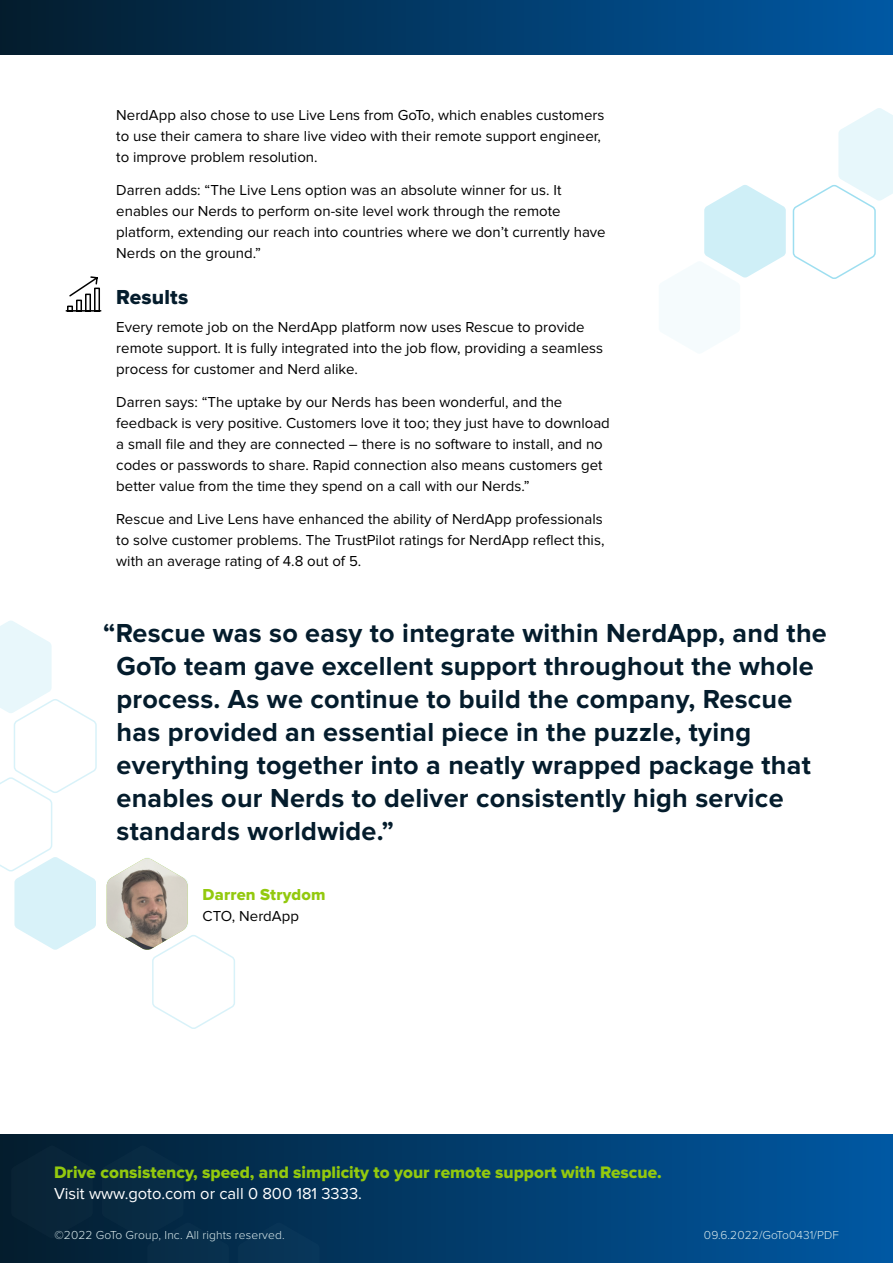
<style>
.page{position:relative;width:893px;height:1263px;background:#fff}
.page>*{position:absolute;margin:0;border:0;box-sizing:border-box;transform-origin:0 0}
.H1{font:700 27px/33px "Proxima Nova";letter-spacing:.01em;color:#041c2c}
.H1-2{font:21px "Proxima Nova Extrabld";letter-spacing:.01em;color:#041c2c}
.Body{font:17.25px "Proxima Nova Extrabld";color:#93c90e}
.Body-2{font:16.5px "Proxima Nova";color:#fff}
.H2{font:16.5px "Proxima Nova Extrabld";letter-spacing:.01em;color:#93c90e}
.Body-3{font:15px/21px "Proxima Nova";color:#000}
._01_Document_Type{font:300 12px "Proxima Nova";letter-spacing:.01em;color:#daeaec}
</style>
<div class="page">
<div style="left:0;top:0;width:893px;height:54px;background:linear-gradient(to right,#041c2d,#0058a3)"></div>
<svg style="left:0;top:621px;width:97px;height:329px"></svg>
<svg style="left:152px;top:935px;width:83px;height:94px"></svg>
<img style="left:107px;top:858px;width:81px;height:92px">
<svg style="left:704px;top:185px;width:82px;height:93px"></svg>
<svg style="left:792px;top:108px;width:101px;height:171px"></svg>
<svg style="left:65px;top:276px;width:37px;height:36px"></svg>
<div style="left:0;top:1134px;width:893px;height:129px;background:linear-gradient(to right,#041d2d,#0058a4)"></div>
<svg style="left:102px;top:1145px;width:127px;height:118px"></svg>
<div style="left:238px;top:1222px;width:82px;height:41px;background:#083356"></div>
<div style="left:11px;top:1145px;width:82px;height:93px;background:#092438"></div>
<p class="Body-3" style="left:116px;top:105px;width:490px">NerdApp also chose to use Live Lens from GoTo, which enables customers to use their camera to share live video with their remote support engineer, to improve problem resolution.</p>
<p class="Body-3" style="left:116px;top:180px;width:491px">Darren adds: “The Live Lens option was an absolute winner for us. It enables our Nerds to perform on-site level work through the remote platform, extending our reach into countries where we don’t currently have Nerds on the ground.”</p>
<p class="H1-2" style="left:116px;top:285px;width:73px">Results</p>
<p class="Body-3" style="left:116px;top:317px;width:488px">Every remote job on the NerdApp platform now uses Rescue to provide remote support. It is fully integrated into the job flow, providing a seamless process for customer and Nerd alike.</p>
<p class="Body-3" style="left:116px;top:392px;width:495px">Darren says: “The uptake by our Nerds has been wonderful, and the feedback is very positive. Customers love it too; they just have to download a small file and they are connected – there is no software to install, and no codes or passwords to share. Rapid connection also means customers get better value from the time they spend on a call with our Nerds.”</p>
<p class="Body-3" style="left:116px;top:509px;width:490px;text-align:justify">Rescue and Live Lens have enhanced the ability of NerdApp professionals to solve customer problems. The TrustPilot ratings for NerdApp reflect this, with an average rating of 4.8 out of 5.</p>
<p class="H1" style="left:117px;top:617px;width:712px;text-indent:-14px">“Rescue was so easy to integrate within NerdApp, and the GoTo team gave excellent support throughout the whole process. As we continue to build the company, Rescue has provided an essential piece in the puzzle, tying everything together into a neatly wrapped package that enables our Nerds to deliver consistently high service standards worldwide.”</p>
<p class="H2" style="left:203px;top:885px;width:124px">Darren Strydom</p>
<p class="Body-3" style="left:203px;top:906px;width:98px">CTO, NerdApp</p>
<p class="Body" style="left:54px;top:1163px;width:609px">Drive consistency, speed, and simplicity to your remote support with Rescue.</p>
<p class="Body-2" style="left:54px;top:1184px;width:309px">Visit www.goto.com or call 0 800 181 3333.</p>
<p class="_01_Document_Type" style="left:54px;top:1228px;width:232px">©2022 GoTo Group, Inc. All rights reserved.</p>
<p class="_01_Document_Type" style="left:704px;top:1228px;width:136px">09.6.2022/GoTo0431/PDF</p>
</div>
